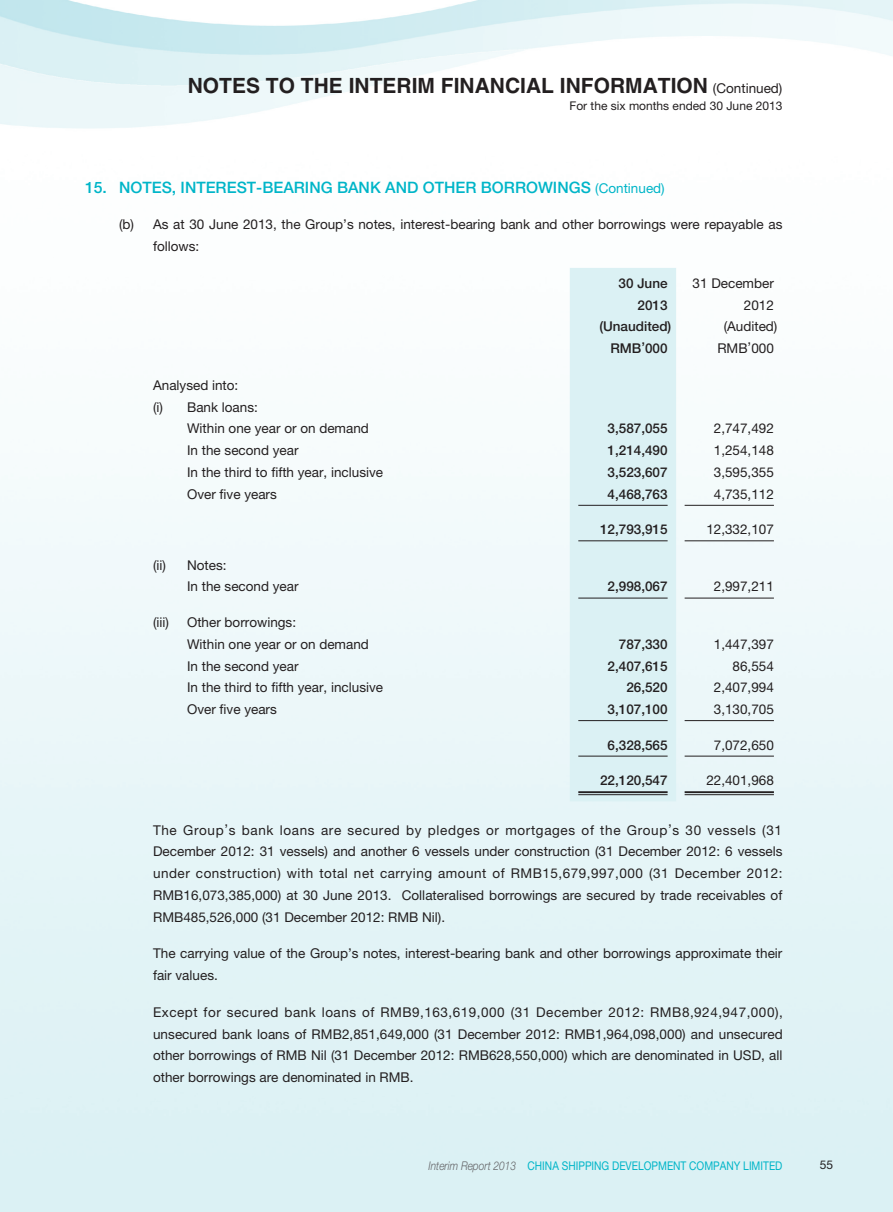
<style>
.page{position:relative;width:893px;height:1212px;background:#fff}
.page>*{position:absolute;margin:0;border:0;box-sizing:border-box;transform-origin:0 0}
.t1{font:700 21px "Helvetica LT Std";color:#231f20}
._3__標題{font:500 15.75px "Helvetica Neue LT Std";color:#00b5c8}
._1__內文{font:13.5px/21.8px "Helvetica Neue LT Std";color:#231f20}
._1__內文-2{font:500 13.5px "Helvetica Neue LT Std";color:#231f20}
.t2{font:12px "Helvetica Neue LT Std";color:#00b5c8;scale:.85 1}
.t3{font:12px "Helvetica Neue LT Std";color:#231f20}
.s1{font-family:"Helvetica Neue LT Std";font-weight:400;font-size:13.5px}
.s2{font-weight:400;font-size:13.5px}
.s3{font-weight:300;font-style:italic;color:#636366}
</style>
<div class="page">
<div style="left:570px;top:268px;width:106px;height:533px;background:#dbf1f4"></div>
<hr style="left:578px;top:505px;width:90px;height:1px;background:#231f20">
<hr style="left:685px;top:505px;width:89px;height:1px;background:#231f20">
<hr style="left:578px;top:540px;width:90px;height:1px;background:#231f20">
<hr style="left:685px;top:540px;width:89px;height:1px;background:#231f20">
<hr style="left:578px;top:598px;width:90px;height:1px;background:#231f20">
<hr style="left:685px;top:598px;width:89px;height:1px;background:#231f20">
<hr style="left:578px;top:720px;width:90px;height:1px;background:#231f20">
<hr style="left:685px;top:720px;width:89px;height:1px;background:#231f20">
<hr style="left:578px;top:756px;width:90px;height:1px;background:#231f20">
<hr style="left:685px;top:756px;width:89px;height:1px;background:#231f20">
<hr style="left:578px;top:791px;width:90px;height:2px;background:#231f20">
<hr style="left:578px;top:794px;width:90px;height:1px;background:#231f20">
<hr style="left:685px;top:791px;width:89px;height:2px;background:#231f20">
<hr style="left:685px;top:794px;width:89px;height:1px;background:#231f20">
<h1 class="t1" style="left:188px;top:73px;width:596px">NOTES TO THE INTERIM FINANCIAL INFORMATION <span class="s1">(Continued)</span></h1>
<p class="t3" style="left:569px;top:98px;width:214px">For the six months ended 30 June 2013</p>
<p class="_3__標題" style="left:85px;top:178px;width:581px">15. NOTES, INTEREST-BEARING BANK AND OTHER BORROWINGS <span class="s2">(Continued)</span></p>
<p class="_1__內文" style="left:153px;top:214px;width:631px;text-indent:-34px">(b) As at 30 June 2013, the Group’s notes, interest-bearing bank and other borrowings were repayable as follows:</p>
<p class="_1__內文-2" style="left:619px;top:275px;width:51px">30 June</p>
<p class="_1__內文-2" style="left:638px;top:297px;width:32px">2013</p>
<p class="_1__內文" style="left:693px;top:272px;width:83px">31 December</p>
<p class="_1__內文" style="left:744px;top:294px;width:32px">2012</p>
<p class="_1__內文-2" style="left:599px;top:319px;width:74px">(Unaudited)</p>
<p class="_1__內文" style="left:724px;top:316px;width:55px">(Audited)</p>
<p class="_1__內文-2" style="left:610px;top:340px;width:59px">RMB’000</p>
<p class="_1__內文" style="left:717px;top:337px;width:58px">RMB’000</p>
<p class="_1__內文" style="left:153px;top:374px;width:87px">Analysed into:</p>
<p class="_1__內文" style="left:153px;top:396px;width:106px">(i) Bank loans:</p>
<p class="_1__內文" style="left:187px;top:418px;width:183px">Within one year or on demand</p>
<p class="_1__內文-2" style="left:608px;top:421px;width:62px">3,587,055</p>
<p class="_1__內文" style="left:714px;top:418px;width:62px">2,747,492</p>
<p class="_1__內文" style="left:187px;top:439px;width:113px">In the second year</p>
<p class="_1__內文-2" style="left:608px;top:442px;width:62px">1,214,490</p>
<p class="_1__內文" style="left:714px;top:439px;width:62px">1,254,148</p>
<p class="_1__內文" style="left:187px;top:461px;width:198px">In the third to fifth year, inclusive</p>
<p class="_1__內文-2" style="left:608px;top:464px;width:62px">3,523,607</p>
<p class="_1__內文" style="left:714px;top:461px;width:62px">3,595,355</p>
<p class="_1__內文" style="left:187px;top:483px;width:91px">Over five years</p>
<p class="_1__內文-2" style="left:608px;top:486px;width:62px">4,468,763</p>
<p class="_1__內文" style="left:714px;top:483px;width:62px">4,735,112</p>
<p class="_1__內文-2" style="left:600px;top:521px;width:69px">12,793,915</p>
<p class="_1__內文" style="left:706px;top:518px;width:69px">12,332,107</p>
<p class="_1__內文" style="left:153px;top:554px;width:75px">(ii) Notes:</p>
<p class="_1__內文" style="left:187px;top:576px;width:113px">In the second year</p>
<p class="_1__內文-2" style="left:608px;top:579px;width:62px">2,998,067</p>
<p class="_1__內文" style="left:714px;top:576px;width:62px">2,997,211</p>
<p class="_1__內文" style="left:153px;top:611px;width:17px">(iii)</p>
<p class="_1__內文" style="left:187px;top:611px;width:110px">Other borrowings:</p>
<p class="_1__內文" style="left:187px;top:633px;width:183px">Within one year or on demand</p>
<p class="_1__內文-2" style="left:619px;top:636px;width:50px">787,330</p>
<p class="_1__內文" style="left:714px;top:633px;width:62px">1,447,397</p>
<p class="_1__內文" style="left:187px;top:655px;width:113px">In the second year</p>
<p class="_1__內文-2" style="left:608px;top:658px;width:62px">2,407,615</p>
<p class="_1__內文" style="left:733px;top:655px;width:43px">86,554</p>
<p class="_1__內文" style="left:187px;top:676px;width:198px">In the third to fifth year, inclusive</p>
<p class="_1__內文-2" style="left:626px;top:679px;width:43px">26,520</p>
<p class="_1__內文" style="left:714px;top:676px;width:62px">2,407,994</p>
<p class="_1__內文" style="left:187px;top:698px;width:91px">Over five years</p>
<p class="_1__內文-2" style="left:608px;top:701px;width:62px">3,107,100</p>
<p class="_1__內文" style="left:714px;top:698px;width:62px">3,130,705</p>
<p class="_1__內文-2" style="left:608px;top:737px;width:62px">6,328,565</p>
<p class="_1__內文" style="left:714px;top:734px;width:62px">7,072,650</p>
<p class="_1__內文-2" style="left:600px;top:772px;width:69px">22,120,547</p>
<p class="_1__內文" style="left:706px;top:769px;width:69px">22,401,968</p>
<p class="_1__內文" style="left:153px;top:819px;width:631px;text-align:justify">The Group’s bank loans are secured by pledges or mortgages of the Group’s 30 vessels (31<br>December 2012: 31 vessels) and another 6 vessels under construction (31 December 2012: 6 vessels under construction) with total net carrying amount of RMB15,679,997,000 (31 December 2012:<br>RMB16,073,385,000) at 30 June 2013. Collateralised borrowings are secured by trade receivables of RMB485,526,000 (31 December 2012: RMB Nil).</p>
<p class="_1__內文" style="left:153px;top:942px;width:631px">The carrying value of the Group’s notes, interest-bearing bank and other borrowings approximate their fair values.</p>
<p class="_1__內文" style="left:153px;top:1001px;width:631px;text-align:justify">Except for secured bank loans of RMB9,163,619,000 (31 December 2012: RMB8,924,947,000), unsecured bank loans of RMB2,851,649,000 (31 December 2012: RMB1,964,098,000) and unsecured other borrowings of RMB Nil (31 December 2012: RMB628,550,000) which are denominated in USD, all other borrowings are denominated in RMB.</p>
<p class="t2" style="left:429px;top:1158px;width:418px"><span class="s3">Interim Report 2013</span> CHINA SHIPPING DEVELOPMENT COMPANY LIMITED</p>
<p class="t3" style="left:820px;top:1158px;width:15px">55</p>
</div>
